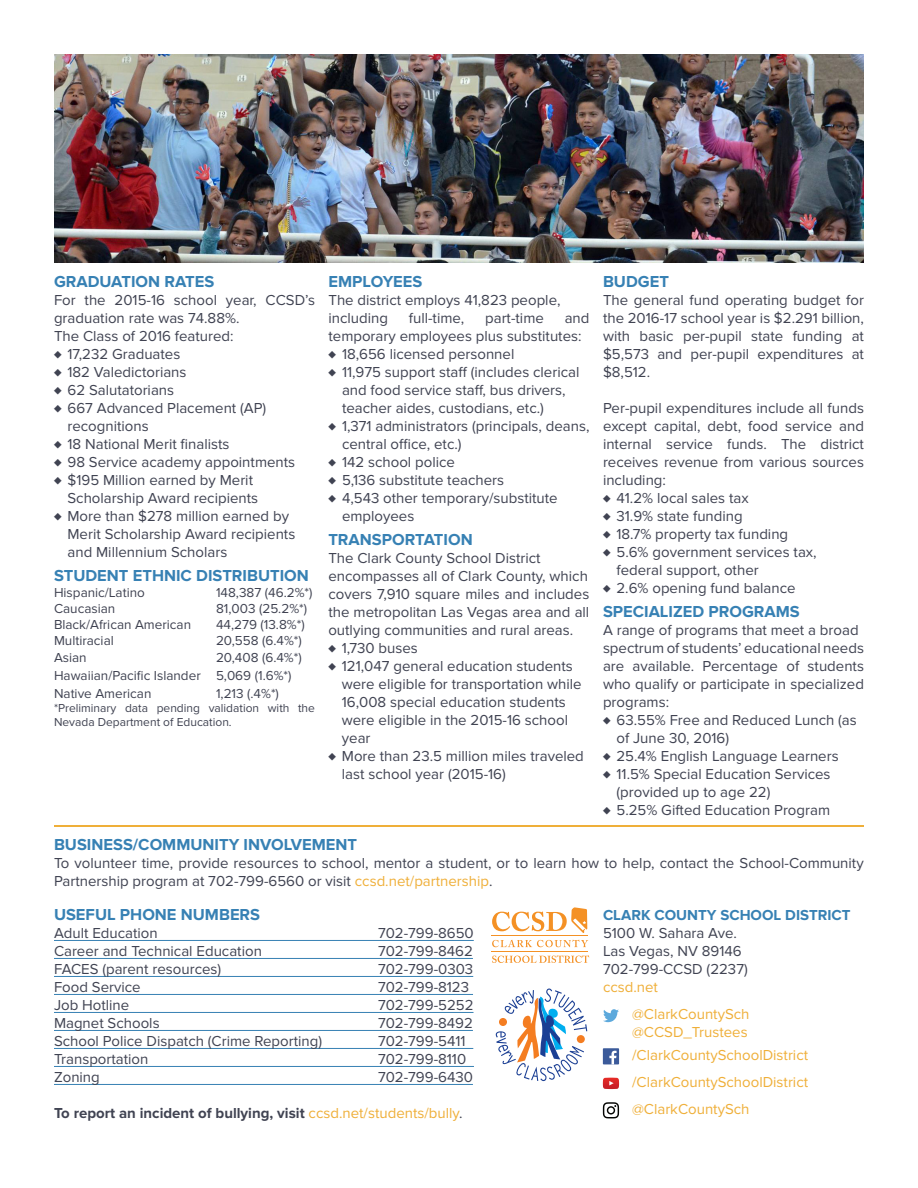
<style>
.page{position:relative;width:918px;height:1188px;background:#fff}
.page>*{position:absolute;margin:0;border:0;box-sizing:border-box;transform-origin:0 0}
.t1{font:700 16.5px "Proxima Nova";color:#3781b4}
.t2{font:15px/18px "Proxima Nova";color:#404352}
.t3{font:15px "Proxima Nova";color:#efaf39}
.t4{font:700 15px "Proxima Nova";color:#404352}
.t5{font:700 15px "Proxima Nova";color:#3781b4}
.t6{font:13.5px "Proxima Nova";color:#404352}
.t7{font:12px/14.4px "Proxima Nova";color:#404352}
.s1{color:#efaf39}
.s2{font-weight:400;color:#efaf39}
.s3{font-weight:400}
</style>
<div class="page">
<hr style="left:54px;top:940px;width:420px;height:1px;background:#3781b4">
<hr style="left:54px;top:958px;width:419px;height:1px;background:#3781b4">
<hr style="left:54px;top:976px;width:419px;height:1px;background:#3781b4">
<hr style="left:54px;top:994px;width:419px;height:1px;background:#3781b4">
<hr style="left:54px;top:1012px;width:420px;height:1px;background:#3781b4">
<hr style="left:54px;top:1030px;width:419px;height:1px;background:#3781b4">
<hr style="left:54px;top:1048px;width:419px;height:1px;background:#3781b4">
<hr style="left:54px;top:1066px;width:420px;height:1px;background:#3781b4">
<hr style="left:54px;top:1084px;width:419px;height:1px;background:#3781b4">
<hr style="left:492px;top:935px;width:96px;height:1px;background:#f49125">
<hr style="left:492px;top:951px;width:96px;height:1px;background:#f49125">
<svg style="left:492px;top:940px;width:96px;height:7px"></svg>
<svg style="left:492px;top:955px;width:97px;height:8px"></svg>
<svg style="left:492px;top:907px;width:95px;height:26px"></svg>
<svg style="left:603px;top:1009px;width:16px;height:13px"></svg>
<div style="left:603px;top:1048px;width:16px;height:16px;background:#3b5a9a"></div>
<svg style="left:609px;top:1051px;width:8px;height:13px"></svg>
<svg style="left:603px;top:1078px;width:16px;height:11px"></svg>
<svg style="left:603px;top:1102px;width:16px;height:16px"></svg>
<svg style="left:496px;top:988px;width:91px;height:93px"></svg>
<img style="left:54px;top:54px;width:810px;height:209px">
<hr style="left:54px;top:825px;width:810px;height:2px;background:#efaf39">
<p class="t1" style="left:54px;top:272px;width:162px">GRADUATION RATES</p>
<p class="t2" style="left:54px;top:291px;width:263px">For the 2015-16 school year, CCSD’s graduation rate was 74.88%.</p>
<p class="t2" style="left:54px;top:327px;width:181px">The Class of 2016 featured:</p>
<p class="t2" style="left:54px;top:345px;width:128px">♦ 17,232 Graduates</p>
<p class="t2" style="left:54px;top:363px;width:134px">♦ 182 Valedictorians</p>
<p class="t2" style="left:54px;top:381px;width:122px">♦ 62 Salutatorians</p>
<p class="t2" style="left:68px;top:399px;width:200px;text-indent:-14px">♦ 667 Advanced Placement (AP) recognitions</p>
<p class="t2" style="left:54px;top:435px;width:177px">♦ 18 National Merit finalists</p>
<p class="t2" style="left:54px;top:453px;width:243px">♦ 98 Service academy appointments</p>
<p class="t2" style="left:68px;top:471px;width:192px;text-indent:-14px">♦ $195 Million earned by Merit<br>Scholarship Award recipients</p>
<p class="t2" style="left:68px;top:507px;width:229px;text-indent:-14px">♦ More than $278 million earned by<br>Merit Scholarship Award recipients and Millennium Scholars</p>
<p class="t1" style="left:54px;top:566px;width:256px">STUDENT ETHNIC DISTRIBUTION</p>
<p class="t6" style="left:54px;top:584px;width:92px">Hispanic/Latino</p>
<p class="t6" style="left:216px;top:584px;width:98px">148,387 (46.2%*)</p>
<p class="t6" style="left:54px;top:601px;width:63px">Caucasian</p>
<p class="t6" style="left:216px;top:601px;width:93px">81,003 (25.2%*)</p>
<p class="t6" style="left:54px;top:617px;width:139px">Black/African American</p>
<p class="t6" style="left:216px;top:617px;width:90px">44,279 (13.8%*)</p>
<p class="t6" style="left:54px;top:633px;width:61px">Multiracial</p>
<p class="t6" style="left:216px;top:633px;width:87px">20,558 (6.4%*)</p>
<p class="t6" style="left:54px;top:649px;width:34px">Asian</p>
<p class="t6" style="left:216px;top:649px;width:87px">20,408 (6.4%*)</p>
<p class="t6" style="left:54px;top:667px;width:239px">Hawaiian/Pacific Islander 5,069 (1.6%*)</p>
<p class="t6" style="left:54px;top:685px;width:99px">Native American</p>
<p class="t6" style="left:216px;top:685px;width:64px">1,213 (.4%*)</p>
<p class="t7" style="left:54px;top:701px;width:263px">*Preliminary data pending validation with the<br>Nevada Department of Education.</p>
<p class="t1" style="left:328px;top:272px;width:95px">EMPLOYEES</p>
<p class="t2" style="left:328px;top:291px;width:233px">The district employs 41,823 people,</p>
<p class="t2" style="left:328px;top:309px;width:61px">including</p>
<p class="t2" style="left:409px;top:309px;width:57px">full-time,</p>
<p class="t2" style="left:485px;top:309px;width:60px">part-time</p>
<p class="t2" style="left:328px;top:309px;width:263px;text-indent:236px">and temporary employees plus substitutes:</p>
<p class="t2" style="left:328px;top:345px;width:187px">♦ 18,656 licensed personnel</p>
<p class="t2" style="left:342px;top:363px;width:239px;text-indent:-14px">♦ 11,975 support staff (includes clerical and food service staff, bus drivers, teacher aides, custodians, etc.)</p>
<p class="t2" style="left:342px;top:417px;width:249px;text-indent:-14px">♦ 1,371 administrators (principals, deans, central office, etc.)</p>
<p class="t2" style="left:328px;top:453px;width:128px">♦ 142 school police</p>
<p class="t2" style="left:328px;top:471px;width:177px">♦ 5,136 substitute teachers</p>
<p class="t2" style="left:342px;top:489px;width:217px;text-indent:-14px">♦ 4,543 other temporary/substitute employees</p>
<p class="t1" style="left:328px;top:530px;width:146px">TRANSPORTATION</p>
<p class="t2" style="left:328px;top:549px;width:214px">The Clark County School District</p>
<p class="t2" style="left:328px;top:567px;width:261px">encompasses all of Clark County, which</p>
<p class="t2" style="left:328px;top:585px;width:262px;text-align:justify">covers 7,910 square miles and includes the metropolitan Las Vegas area and all outlying communities and rural areas.</p>
<p class="t2" style="left:328px;top:639px;width:91px">♦ 1,730 buses</p>
<p class="t2" style="left:342px;top:657px;width:241px;text-indent:-14px">♦ 121,047 general education students were eligible for transportation while<br>16,008 special education students were eligible in the 2015-16 school year</p>
<p class="t2" style="left:342px;top:747px;width:244px;text-indent:-14px">♦ More than 23.5 million miles traveled last school year (2015-16)</p>
<p class="t1" style="left:603px;top:272px;width:67px">BUDGET</p>
<p class="t2" style="left:603px;top:291px;width:263px;text-align:justify">The general fund operating budget for the 2016-17 school year is $2.291 billion, with basic per-pupil state funding at $5,573 and per-pupil expenditures at $8,512.</p>
<p class="t2" style="left:603px;top:399px;width:263px;text-align:justify">Per-pupil expenditures include all funds except capital, debt, food service and internal service funds. The district receives revenue from various sources including:</p>
<p class="t2" style="left:603px;top:489px;width:147px">♦ 41.2% local sales tax</p>
<p class="t2" style="left:603px;top:507px;width:141px">♦ 31.9% state funding</p>
<p class="t2" style="left:603px;top:525px;width:187px">♦ 18.7% property tax funding</p>
<p class="t2" style="left:616px;top:543px;width:202px;text-indent:-14px">♦ 5.6% government services tax, federal support, other</p>
<p class="t2" style="left:603px;top:579px;width:194px">♦ 2.6% opening fund balance</p>
<p class="t1" style="left:603px;top:602px;width:198px">SPECIALIZED PROGRAMS</p>
<p class="t2" style="left:603px;top:621px;width:257px">A range of programs that meet a broad</p>
<p class="t2" style="left:603px;top:639px;width:263px;text-align:justify">spectrum of students’ educational needs are available. Percentage of students who qualify or participate in specialized programs:</p>
<p class="t2" style="left:616px;top:711px;width:242px;text-indent:-14px">♦ 63.55% Free and Reduced Lunch (as of June 30, 2016)</p>
<p class="t2" style="left:603px;top:747px;width:237px">♦ 25.4% English Language Learners</p>
<p class="t2" style="left:616px;top:765px;width:216px;text-indent:-14px">♦ 11.5% Special Education Services (provided up to age 22)</p>
<p class="t2" style="left:603px;top:801px;width:229px">♦ 5.25% Gifted Education Program</p>
<p class="t1" style="left:54px;top:835px;width:305px">BUSINESS/COMMUNITY INVOLVEMENT</p>
<p class="t2" style="left:54px;top:854px;width:811px">To volunteer time, provide resources to school, mentor a student, or to learn how to help, contact the School-Community<br>Partnership program at 702-799-6560 or visit <span class="s1">ccsd.net/partnership</span>.</p>
<p class="t1" style="left:54px;top:905px;width:208px">USEFUL PHONE NUMBERS</p>
<p class="t2" style="left:54px;top:925px;width:105px">Adult Education</p>
<p class="t2" style="left:378px;top:925px;width:97px">702-799-8650</p>
<p class="t2" style="left:54px;top:943px;width:209px">Career and Technical Education</p>
<p class="t2" style="left:378px;top:943px;width:96px">702-799-8462</p>
<p class="t2" style="left:54px;top:961px;width:169px">FACES (parent resources)</p>
<p class="t2" style="left:378px;top:961px;width:97px">702-799-0303</p>
<p class="t2" style="left:54px;top:979px;width:88px">Food Service</p>
<p class="t2" style="left:378px;top:979px;width:93px">702-799-8123</p>
<p class="t2" style="left:54px;top:997px;width:77px">Job Hotline</p>
<p class="t2" style="left:378px;top:997px;width:97px">702-799-5252</p>
<p class="t2" style="left:54px;top:1015px;width:107px">Magnet Schools</p>
<p class="t2" style="left:378px;top:1015px;width:96px">702-799-8492</p>
<p class="t2" style="left:54px;top:1033px;width:270px">School Police Dispatch (Crime Reporting)</p>
<p class="t2" style="left:378px;top:1033px;width:89px">702-799-5411</p>
<p class="t2" style="left:54px;top:1051px;width:96px">Transportation</p>
<p class="t2" style="left:378px;top:1051px;width:90px">702-799-8110</p>
<p class="t2" style="left:54px;top:1069px;width:47px">Zoning</p>
<p class="t2" style="left:378px;top:1069px;width:96px">702-799-6430</p>
<p class="t4" style="left:54px;top:1105px;width:410px">To report an incident of bullying, visit <span class="s2">ccsd.net/students/bully</span><span class="s3">.</span></p>
<p class="t5" style="left:603px;top:907px;width:249px">CLARK COUNTY SCHOOL DISTRICT</p>
<p class="t2" style="left:603px;top:925px;width:136px">5100 W. Sahara Ave.</p>
<p class="t2" style="left:603px;top:943px;width:140px">Las Vegas, NV 89146</p>
<p class="t2" style="left:603px;top:961px;width:146px">702-799-CCSD (2237)</p>
<p class="t3" style="left:603px;top:979px;width:57px">ccsd.net</p>
<p class="t3" style="left:632px;top:1006px;width:119px">@ClarkCountySch</p>
<p class="t3" style="left:632px;top:1024px;width:117px">@CCSD_Trustees</p>
<p class="t3" style="left:632px;top:1047px;width:177px">/ClarkCountySchoolDistrict</p>
<p class="t3" style="left:632px;top:1074px;width:177px">/ClarkCountySchoolDistrict</p>
<p class="t3" style="left:632px;top:1101px;width:119px">@ClarkCountySch</p>
</div>
